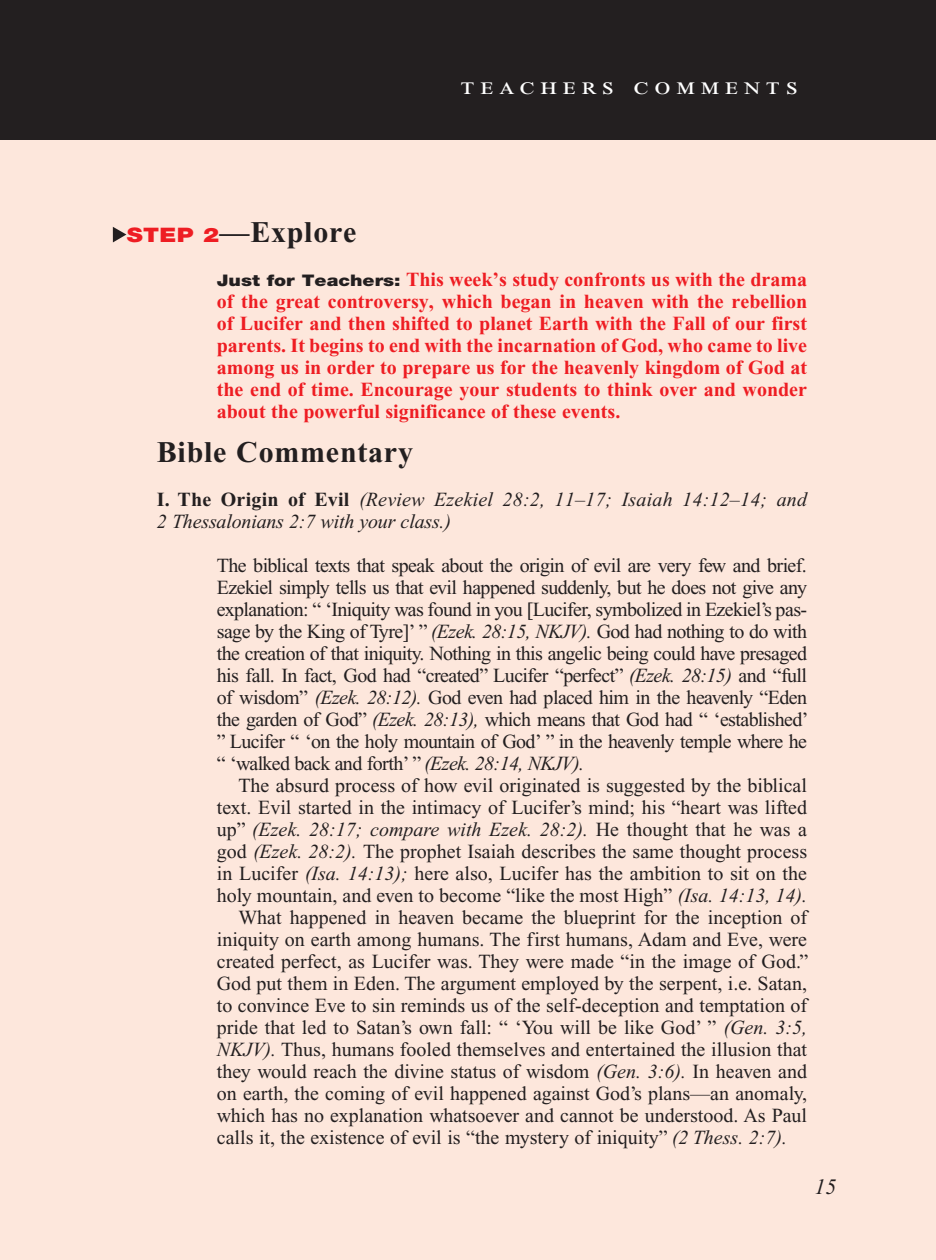
<style>
.page{position:relative;width:936px;height:1260px;background:#fff}
.page>*{position:absolute;margin:0;border:0;box-sizing:border-box;transform-origin:0 0}
.T_Aim_hang_indent{font:700 30px "Times New Roman PS Std";letter-spacing:.025em;color:#231f20}
.T_Aim_bodyXindent{font:700 30px "Times New Roman PS Std";letter-spacing:.025em;color:#231f20}
.Teachers_Comments_He{font:24px "Times New Roman PS Std";letter-spacing:.2em;color:#fff;scale:1.2 1}
.PageNumbers{font:italic 22px "Times New Roman PS Std";color:#231f20}
.Objectives_Body_Text{font:20px/22px "Times New Roman PS Std";color:#231f20;text-align:justify}
.First_Line_Space_Tea{font:700 20px/22px "Times New Roman PS Std";color:#ee1d23;text-align:justify}
.Roman_Numeral_Sub_He{font:italic 20px/22px "Times New Roman PS Std";letter-spacing:.01em;color:#231f20}
.s1{font-family:"Helvetica Neue LT Std";font-weight:900;font-size:20px;color:#ee1d23}
.s2{font-family:"Helvetica Neue LT Std";font-weight:900;font-size:16px;color:#231f20}
.s3{font-weight:700;font-style:normal}
.s4{font-style:italic}
</style>
<div class="page">
<div style="left:0;top:134px;width:936px;height:1126px;background:#fde7dc"></div>
<svg style="left:113px;top:227px;width:13px;height:15px"></svg>
<div style="left:0;top:0;width:936px;height:140px;background:#231f20"></div>
<p class="Teachers_Comments_He" style="left:461px;top:73px;width:283px">teachers comments</p>
<p class="T_Aim_bodyXindent" style="left:127px;top:216px;width:231px"><span class="s1">STEP 2</span>—Explore</p>
<p class="First_Line_Space_Tea" style="left:217px;top:269px;width:592px"><span class="s2">Just for Teachers:</span> This week’s study confronts us with the drama of the great controversy, which began in heaven with the rebellion of Lucifer and then shifted to planet Earth with the Fall of our first parents. It begins to end with the incarnation of God, who came to live among us in order to prepare us for the heavenly kingdom of God at the end of time. Encourage your students to think over and wonder about the powerful significance of these events.</p>
<p class="T_Aim_hang_indent" style="left:157px;top:436px;width:258px">Bible Commentary</p>
<p class="Roman_Numeral_Sub_He" style="left:157px;top:489px;width:652px"><span class="s3">I. The Origin of Evil</span> (Review Ezekiel 28:2, 11–17; Isaiah 14:12–14; and<br>2 Thessalonians 2:7 with your class.)</p>
<p class="Objectives_Body_Text" style="left:217px;top:555px;width:593px">The biblical texts that speak about the origin of evil are very few and brief.<br>Ezekiel simply tells us that evil happened suddenly, but he does not give any explanation: “ ‘Iniquity was found in you [Lucifer, symbolized in Ezekiel’s pas&shy;sage by the King of Tyre]’ ” <span class="s4">(Ezek. 28:15, NKJV).</span> God had nothing to do with the creation of that iniquity. Nothing in this angelic being could have presaged his fall. In fact, God had “created” Lucifer “perfect” <span class="s4">(Ezek. 28:15)</span> and “full of wisdom” <span class="s4">(Ezek. 28:12).</span> God even had placed him in the heavenly “Eden the garden of God” <span class="s4">(Ezek. 28:13),</span> which means that God had “ ‘established’ ” Lucifer “ ‘on the holy mountain of God’ ” in the heavenly temple where he “ ‘walked back and forth’ ” <span class="s4">(Ezek. 28:14, NKJV).</span></p>
<p class="Objectives_Body_Text" style="left:217px;top:775px;width:592px;text-indent:22px">The absurd process of how evil originated is suggested by the biblical text. Evil started in the intimacy of Lucifer’s mind; his “heart was lifted up” <span class="s4">(Ezek. 28:17; compare with Ezek. 28:2).</span> He thought that he was a god <span class="s4">(Ezek. 28:2).</span> The prophet Isaiah describes the same thought process in Lucifer <span class="s4">(Isa. 14:13);</span> here also, Lucifer has the ambition to sit on the holy mountain, and even to become “like the most High” <span class="s4">(Isa. 14:13, 14).</span></p>
<p class="Objectives_Body_Text" style="left:217px;top:907px;width:594px;text-indent:22px">What happened in heaven became the blueprint for the inception of iniquity on earth among humans. The first humans, Adam and Eve, were created perfect, as Lucifer was. They were made “in the image of God.” God put them in Eden. The argument employed by the serpent, i.e. Satan, to convince Eve to sin reminds us of the self-deception and temptation of pride that led to Satan’s own fall: “ ‘You will be like God’ ” <span class="s4">(Gen. 3:5, NKJV).</span> Thus, humans fooled themselves and entertained the illusion that they would reach the divine status of wisdom <span class="s4">(Gen. 3:6).</span> In heaven and on earth, the coming of evil happened against God’s plans—an anomaly, which has no explanation whatsoever and cannot be understood. As Paul calls it, the existence of evil is “the mystery of iniquity” <span class="s4">(2 Thess. 2:7).</span></p>
<p class="PageNumbers" style="left:815px;top:1175px;width:23px">15</p>
</div>
